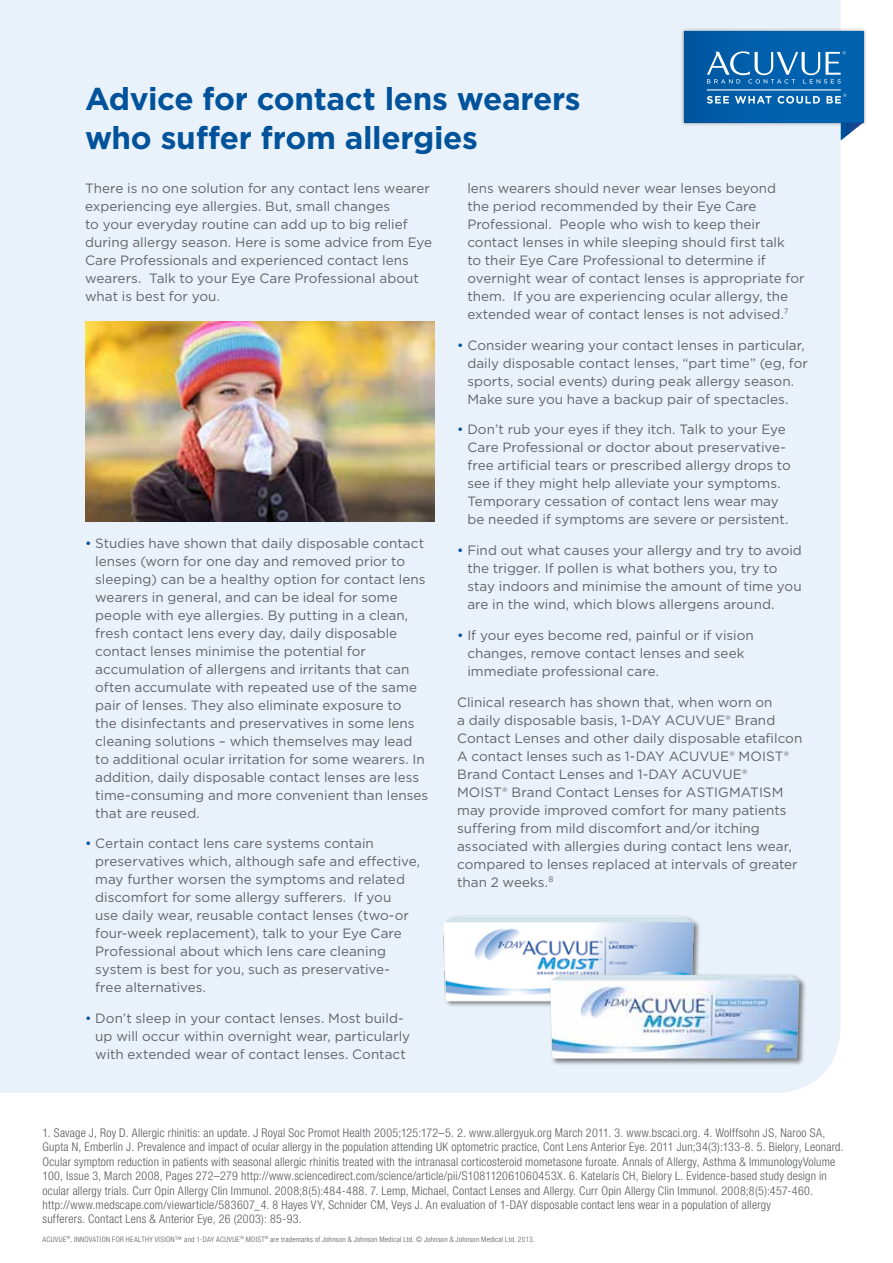
<style>
.page{position:relative;width:893px;height:1263px;background:#fff}
.page>*{position:absolute;margin:0;border:0;box-sizing:border-box;transform-origin:0 0}
.t1{font:700 31.5px/39px "Gotham";letter-spacing:-.01em;color:#00539b}
.t2{font:13.5px/18px "Gotham";color:#636466}
.t3{font:300 condensed 12px/14.4px "Helvetica Neue LT Com";letter-spacing:.02em;color:#58595b}
.t4{font:300 condensed 7.5px "Helvetica Neue LT Com";letter-spacing:.03em;color:#58595b}
.s1{color:#00539b}
</style>
<div class="page">
<div style="left:0;top:0;width:841px;height:1093px;background:#e9f1fa"></div>
<img style="left:679px;top:27px;width:187px;height:101px">
<div style="left:684px;top:32px;width:179px;height:90px;background:linear-gradient(to right,#0057a2,#0065b3)"></div>
<hr style="left:707px;top:89px;width:134px;height:2px;background:#fff">
<svg style="left:707px;top:51px;width:139px;height:33px;background:#307dbb"></svg>
<svg style="left:841px;top:122px;width:25px;height:19px"></svg>
<svg style="left:707px;top:96px;width:22px;height:8px"></svg>
<svg style="left:735px;top:96px;width:36px;height:8px"></svg>
<svg style="left:778px;top:96px;width:42px;height:8px"></svg>
<svg style="left:826px;top:94px;width:20px;height:9px"></svg>
<img style="left:85px;top:322px;width:349px;height:200px">
<img style="left:424px;top:909px;width:290px;height:100px">
<div style="left:548px;top:973px;width:259px;height:93px;background:#000;opacity:.5"></div>
<img style="left:550px;top:975px;width:249px;height:83px">
<h1 class="t1" style="left:85px;top:79px;width:497px">Advice for contact lens wearers who suffer from allergies</h1>
<p class="t2" style="left:85px;top:179px;width:349px">There is no one solution for any contact lens wearer experiencing eye allergies. But, small changes<br>to your everyday routine can add up to big relief during allergy season. Here is some advice from Eye Care Professionals and experienced contact lens wearers. Talk to your Eye Care Professional about what is best for you.</p>
<p class="t2" style="left:467px;top:179px;width:339px">lens wearers should never wear lenses beyond<br>the period recommended by their Eye Care Professional. People who wish to keep their contact lenses in while sleeping should first talk<br>to their Eye Care Professional to determine if overnight wear of contact lenses is appropriate for them. If you are experiencing ocular allergy, the extended wear of contact lenses is not advised.<sup>7</sup></p>
<p class="t2" style="left:467px;top:335px;width:342px;text-indent:-10px"><span class="s1">•</span> Consider wearing your contact lenses in particular, daily disposable contact lenses, “part time” (eg, for sports, social events) during peak allergy season.<br>Make sure you have a backup pair of spectacles.</p>
<p class="t2" style="left:467px;top:420px;width:325px;text-indent:-10px"><span class="s1">•</span> Don’t rub your eyes if they itch. Talk to your Eye Care Professional or doctor about preservative&shy;free artificial tears or prescribed allergy drops to see if they might help alleviate your symptoms.<br>Temporary cessation of contact lens wear may be needed if symptoms are severe or persistent.</p>
<p class="t2" style="left:467px;top:541px;width:336px;text-indent:-10px"><span class="s1">•</span> Find out what causes your allergy and try to avoid the trigger. If pollen is what bothers you, try to stay indoors and minimise the amount of time you are in the wind, which blows allergens around.</p>
<p class="t2" style="left:467px;top:626px;width:288px;text-indent:-10px"><span class="s1">•</span> If your eyes become red, painful or if vision changes, remove contact lenses and seek immediate professional care.</p>
<p class="t2" style="left:457px;top:692px;width:347px">Clinical research has shown that, when worn on<br>a daily disposable basis, 1-DAY ACUVUE® Brand Contact Lenses and other daily disposable etafilcon A contact lenses such as 1-DAY ACUVUE® MOIST® Brand Contact Lenses and 1-DAY ACUVUE®<br>MOIST® Brand Contact Lenses for ASTIGMATISM may provide improved comfort for many patients suffering from mild discomfort and/or itching associated with allergies during contact lens wear, compared to lenses replaced at intervals of greater than 2 weeks.<sup>8</sup></p>
<p class="t2" style="left:95px;top:533px;width:334px;text-indent:-10px"><span class="s1">•</span> Studies have shown that daily disposable contact lenses (worn for one day and removed prior to sleeping) can be a healthy option for contact lens wearers in general, and can be ideal for some people with eye allergies. By putting in a clean, fresh contact lens every day, daily disposable contact lenses minimise the potential for accumulation of allergens and irritants that can often accumulate with repeated use of the same pair of lenses. They also eliminate exposure to<br>the disinfectants and preservatives in some lens cleaning solutions – which themselves may lead to additional ocular irritation for some wearers. In addition, daily disposable contact lenses are less time-consuming and more convenient than lenses that are reused.</p>
<p class="t2" style="left:95px;top:834px;width:326px;text-indent:-10px"><span class="s1">•</span> Certain contact lens care systems contain preservatives which, although safe and effective, may further worsen the symptoms and related discomfort for some allergy sufferers. If you<br>use daily wear, reusable contact lenses (two-or four-week replacement), talk to your Eye Care Professional about which lens care cleaning system is best for you, such as preservative-<br>free alternatives.</p>
<p class="t2" style="left:95px;top:1009px;width:316px;text-indent:-10px"><span class="s1">•</span> Don’t sleep in your contact lenses. Most build&shy;up will occur within overnight wear, particularly with extended wear of contact lenses. Contact</p>
<p class="t3" style="left:43px;top:1125px;width:803px">1. Savage J, Roy D. Allergic rhinitis: an update. J Royal Soc Promot Health 2005;125:172–5. 2. www.allergyuk.org March 2011. 3. www.bscaci.org. 4. Wolffsohn JS, Naroo SA, Gupta N, Emberlin J. Prevalence and impact of ocular allergy in the population attending UK optometric practice, Cont Lens Anterior Eye. 2011 Jun;34(3):133-8. 5. Bielory, Leonard.<br>Ocular symptom reduction in patients with seasonal allergic rhinitis treated with the intranasal corticosteroid mometasone furoate. Annals of Allergy, Asthma &amp; ImmunologyVolume 100, Issue 3, March 2008, Pages 272–279 http://www.sciencedirect.com/science/article/pii/S108112061060453X. 6. Katelaris CH, Bielory L. Evidence-based study design in ocular allergy trials. Curr Opin Allergy Clin Immunol. 2008;8(5):484-488. 7. Lemp, Michael, Contact Lenses and Allergy. Curr Opin Allergy Clin Immunol. 2008;8(5):457-460. http://www.medscape.com/viewarticle/583607_4. 8 Hayes VY, Schnider CM, Veys J. An evaluation of 1-DAY disposable contact lens wear in a population of allergy<br>sufferers. Contact Lens &amp; Anterior Eye, 26 (2003): 85-93.</p>
<p class="t4" style="left:43px;top:1235px;width:494px">ACUVUE<sup>®</sup>, INNOVATION FOR HEALTHY VISION™ and 1-DAY ACUVUE<sup>®</sup> MOIST<sup>®</sup> are trademarks of Johnson &amp; Johnson Medical Ltd. © Johnson &amp; Johnson Medical Ltd. 2013.</p>
</div>
